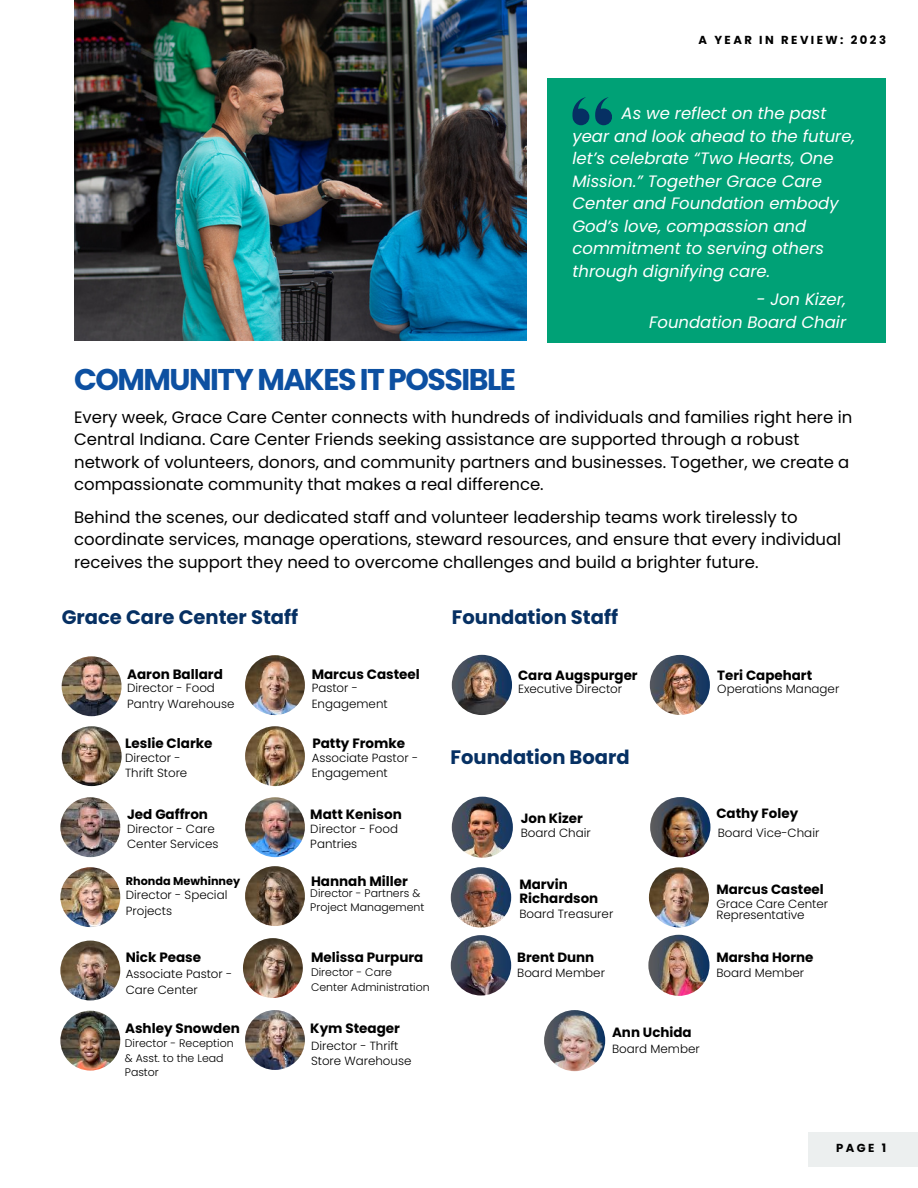
<style>
.page{position:relative;width:918px;height:1188px;background:#fff}
.page>*{position:absolute;margin:0;border:0;box-sizing:border-box;transform-origin:0 0}
.t1{font:700 30px "Poppins";letter-spacing:-.05em;color:#0d50a1}
.t2{font:700 19.5px "Poppins";color:#063063}
.t3{font:16.5px/22.5px "Poppins";color:#000}
.t4{font:italic 16.5px/22.5px "Poppins";color:#fff}
.t5{font:700 13.5px "Poppins";color:#000}
.t6{font:700 13.35px/13px "Poppins";color:#000}
.t7{font:300 11.85px/15.8px "Poppins";color:#000}
.t8{font:700 11.7px "Poppins";letter-spacing:.21em;color:#000}
.t9{font:700 11.25px "Poppins";color:#000}
.t10{font:300 10.95px/14.5px "Poppins";color:#000}
</style>
<div class="page">
<img style="left:62px;top:656px;width:60px;height:60px;border-radius:50%">
<img style="left:62px;top:726px;width:60px;height:60px;border-radius:50%">
<img style="left:60px;top:797px;width:60px;height:60px;border-radius:50%">
<img style="left:60px;top:867px;width:60px;height:60px;border-radius:50%">
<img style="left:452px;top:655px;width:60px;height:60px;border-radius:50%">
<img style="left:452px;top:797px;width:61px;height:61px;border-radius:50%">
<img style="left:451px;top:867px;width:60px;height:61px;border-radius:50%">
<img style="left:451px;top:935px;width:60px;height:61px;border-radius:50%">
<img style="left:650px;top:655px;width:60px;height:60px;border-radius:50%">
<img style="left:650px;top:797px;width:60px;height:60px;border-radius:50%">
<img style="left:649px;top:867px;width:60px;height:60px;border-radius:50%">
<img style="left:648px;top:935px;width:62px;height:61px;border-radius:50%">
<img style="left:245px;top:655px;width:60px;height:60px;border-radius:50%">
<img style="left:245px;top:726px;width:60px;height:60px;border-radius:50%">
<img style="left:245px;top:797px;width:60px;height:60px;border-radius:50%">
<img style="left:245px;top:866px;width:60px;height:60px;border-radius:50%">
<img style="left:245px;top:1010px;width:60px;height:60px;border-radius:50%">
<div style="left:808px;top:1132px;width:110px;height:35px;background:#ecefef"></div>
<div style="left:547px;top:79px;width:339px;height:264px;background:#00a176"></div>
<img style="left:74px;top:0;width:452px;height:340px">
<img style="left:243px;top:938px;width:60px;height:60px;border-radius:50%">
<img style="left:60px;top:941px;width:60px;height:59px;border-radius:50%">
<img style="left:60px;top:1011px;width:60px;height:60px;border-radius:50%">
<img style="left:544px;top:1010px;width:61px;height:61px;border-radius:50%">
<svg style="left:572px;top:97px;width:17px;height:28px"></svg>
<svg style="left:595px;top:97px;width:17px;height:28px"></svg>
<h4 class="t8" style="left:698px;top:32px;width:189px">A YEAR IN REVIEW: 2023</h4>
<p class="t4" style="left:572px;top:102px;width:284px;text-indent:49px">As we reflect on the past year and look ahead to the future, let’s celebrate “Two Hearts, One<br>Mission.” Together Grace Care<br>Center and Foundation embody<br>God’s love, compassion and commitment to serving others through dignifying care.</p>
<h4 class="t4" style="left:649px;top:288px;width:198px;text-align:right">- Jon Kizer,<br>Foundation Board Chair</h4>
<p class="t1" style="left:74px;top:359px;width:444px">COMMUNITY MAKES IT POSSIBLE</p>
<p class="t3" style="left:74px;top:406px;width:780px">Every week, Grace Care Center connects with hundreds of individuals and families right here in Central Indiana. Care Center Friends seeking assistance are supported through a robust network of volunteers, donors, and community partners and businesses. Together, we create a compassionate community that makes a real difference.</p>
<h4 class="t3" style="left:74px;top:506px;width:769px">Behind the scenes, our dedicated staff and volunteer leadership teams work tirelessly to coordinate services, manage operations, steward resources, and ensure that every individual receives the support they need to overcome challenges and build a brighter future.</h4>
<p class="t2" style="left:62px;top:603px;width:238px">Grace Care Center Staff</p>
<p class="t2" style="left:452px;top:603px;width:168px">Foundation Staff</p>
<p class="t5" style="left:127px;top:664px;width:97px">Aaron Ballard</p>
<h4 class="t7" style="left:127px;top:680px;width:109px">Director - Food<br>Pantry Warehouse</h4>
<h4 class="t5" style="left:312px;top:664px;width:110px">Marcus Casteel</h4>
<p class="t7" style="left:312px;top:680px;width:78px">Pastor -<br>Engagement</p>
<p class="t6" style="left:518px;top:669px;width:121px">Cara Augspurger</p>
<h6 class="t7" style="left:518px;top:681px;width:106px">Executive Director</h6>
<p class="t6" style="left:717px;top:669px;width:96px">Teri Capehart</p>
<h4 class="t7" style="left:717px;top:681px;width:124px">Operations Manager</h4>
<h4 class="t5" style="left:125px;top:734px;width:89px">Leslie Clarke</h4>
<p class="t7" style="left:125px;top:750px;width:64px">Director -<br>Thrift Store</p>
<p class="t5" style="left:312px;top:734px;width:94px">Patty Fromke</p>
<p class="t7" style="left:312px;top:750px;width:108px">Associate Pastor -<br>Engagement</p>
<p class="t2" style="left:450px;top:743px;width:181px">Foundation Board</p>
<p class="t5" style="left:127px;top:805px;width:82px">Jed Gaffron</p>
<p class="t7" style="left:127px;top:821px;width:93px">Director - Care<br>Center Services</p>
<p class="t5" style="left:310px;top:805px;width:93px">Matt Kenison</p>
<h4 class="t7" style="left:310px;top:821px;width:89px">Director - Food<br>Pantries</h4>
<p class="t6" style="left:521px;top:812px;width:64px">Jon Kizer</p>
<h4 class="t7" style="left:521px;top:825px;width:72px">Board Chair</h4>
<h4 class="t6" style="left:716px;top:807px;width:83px">Cathy Foley</h4>
<p class="t7" style="left:718px;top:825px;width:103px">Board Vice-Chair</p>
<h1 class="t9" style="left:126px;top:874px;width:116px">Rhonda Mewhinney</h1>
<p class="t7" style="left:126px;top:887px;width:103px">Director - Special<br>Projects</p>
<p class="t5" style="left:311px;top:872px;width:98px">Hannah Miller</p>
<h2 class="t10" style="left:310px;top:885px;width:116px">Director - Partners &amp;<br>Project Management</h2>
<p class="t6" style="left:519px;top:878px;width:80px">Marvin<br>Richardson</p>
<p class="t7" style="left:519px;top:906px;width:95px">Board Treasurer</p>
<p class="t6" style="left:716px;top:883px;width:109px">Marcus Casteel</p>
<p class="t7" style="left:716px;top:898px;width:113px;line-height:10.9px">Grace Care Center<br>Representative</p>
<h4 class="t5" style="left:126px;top:947px;width:77px">Nick Pease</h4>
<p class="t7" style="left:126px;top:966px;width:108px">Associate Pastor -<br>Care Center</p>
<h4 class="t5" style="left:311px;top:948px;width:114px">Melissa Purpura</h4>
<p class="t10" style="left:311px;top:965px;width:120px">Director - Care<br>Center Administration</p>
<p class="t6" style="left:517px;top:951px;width:79px">Brent Dunn</p>
<h4 class="t7" style="left:517px;top:965px;width:89px">Board Member</h4>
<p class="t6" style="left:716px;top:951px;width:99px">Marsha Horne</p>
<h4 class="t7" style="left:716px;top:965px;width:89px">Board Member</h4>
<p class="t5" style="left:125px;top:1019px;width:116px">Ashley Snowden</p>
<p class="t10" style="left:125px;top:1036px;width:110px">Director - Reception &amp; Asst. to the Lead<br>Pastor</p>
<p class="t5" style="left:310px;top:1019px;width:91px">Kym Steager</p>
<h4 class="t7" style="left:311px;top:1038px;width:102px">Director - Thrift<br>Store Warehouse</h4>
<p class="t6" style="left:612px;top:1026px;width:81px">Ann Uchida</p>
<h4 class="t7" style="left:612px;top:1041px;width:89px">Board Member</h4>
<p class="t8" style="left:836px;top:1140px;width:52px">PAGE 1</p>
</div>
